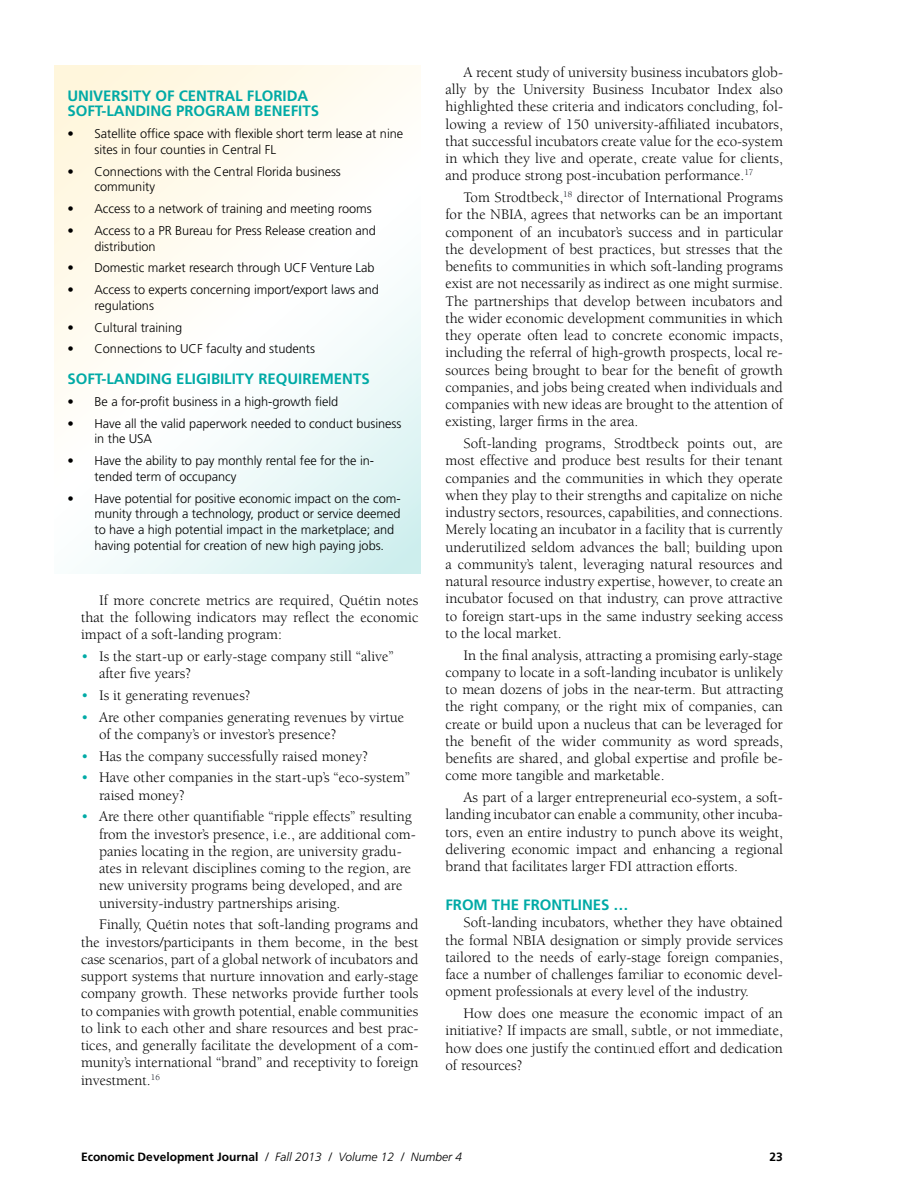
<style>
.page{position:relative;width:918px;height:1188px;background:#fff}
.page>*{position:absolute;margin:0;border:0;box-sizing:border-box;transform-origin:0 0}
.t1{font:15px/17.2px "Berkeley";color:#000;text-align:justify}
.t2{font:700 15px/15.8px "Frutiger";color:#00aaa6}
.t3{font:300 12.75px/15.8px "Frutiger";letter-spacing:-.005em;color:#000}
.t4{font:700 12px "Frutiger";color:#000}
.s1{color:#00aaa6}
.s2{font-weight:300;font-style:italic}
</style>
<div class="page">
<svg style="left:54px;top:66px;width:366px;height:507px"></svg>
<p class="t2" style="left:67px;top:87px;width:253px">UNIVERSITY OF CE NTRAL FLORIDA<br>SOFT-LANDING PROGRAM BE NEFITS</p>
<p class="t3" style="left:95px;top:126px;width:310px;text-indent:-27px">• Satellite office space with flexible short term lease at nine sites in four counties in Central FL</p>
<p class="t3" style="left:95px;top:163px;width:248px;text-indent:-27px">• Connections with the Central Florida business community</p>
<p class="t3" style="left:68px;top:201px;width:306px">• Access to a network of training and meeting rooms</p>
<p class="t3" style="left:95px;top:223px;width:283px;text-indent:-27px">• Access to a PR Bureau for Press Release creation and distribution</p>
<p class="t3" style="left:68px;top:260px;width:309px">• Domestic market research through UCF Venture Lab</p>
<p class="t3" style="left:95px;top:282px;width:286px;text-indent:-27px">• Access to experts concerning import/export laws and regulations</p>
<p class="t3" style="left:68px;top:319px;width:116px">• Cultural training</p>
<p class="t3" style="left:68px;top:341px;width:249px">• Connections to UCF faculty and students</p>
<p class="t2" style="left:68px;top:371px;width:201px">SOFT-LANDING ELIGIBILITY REQ</p>
<p class="t2" style="left:287px;top:371px;width:84px">UIREMENTS</p>
<p class="t3" style="left:68px;top:394px;width:272px">• Be a for-profit business in a high-growth field</p>
<p class="t3" style="left:95px;top:415px;width:308px;text-indent:-27px">• Have all the valid paperwork needed to conduct business in the USA</p>
<p class="t3" style="left:95px;top:453px;width:281px;text-indent:-27px">• Have the ability to pay monthly rental fee for the in&shy;tended term of occupancy</p>
<p class="t3" style="left:95px;top:490px;width:308px;text-indent:-27px">• Have potential for positive economic impact on the com&shy;munity through a technology, product or service deemed to have a high potential impact in the marketplace; and having potential for creation of new high paying jobs.</p>
<p class="t1" style="left:81px;top:592px;width:339px;text-indent:18px">If more concrete metrics are required, Quétin notes that the following indicators may reflect the economic impact of a soft-landing program:</p>
<p class="t1" style="left:99px;top:648px;width:296px;text-indent:-18px"><span class="s1">•</span> Is the start-up or early-stage company still “alive” after five years?</p>
<p class="t1" style="left:81px;top:687px;width:171px"><span class="s1">•</span> Is it generating revenues?</p>
<p class="t1" style="left:99px;top:709px;width:307px;text-indent:-18px"><span class="s1">•</span> Are other companies generating revenues by virtue of the company’s or investor’s presence?</p>
<p class="t1" style="left:81px;top:748px;width:289px"><span class="s1">•</span> Has the company successfully raised money?</p>
<p class="t1" style="left:99px;top:769px;width:313px;text-indent:-18px"><span class="s1">•</span> Have other companies in the start-up’s “eco-system” raised money?</p>
<p class="t1" style="left:99px;top:808px;width:318px;text-align:left;text-indent:-18px"><span class="s1">•</span> Are there other quantifiable “ripple effects” resulting from the investor’s presence, i.e., are additional com&shy;panies locating in the region, are university gradu&shy;ates in relevant disciplines coming to the region, are new university programs being developed, and are university-industry partnerships arising.</p>
<p class="t1" style="left:81px;top:916px;width:339px;text-indent:18px">Finally, Quétin notes that soft-landing programs and the investors/participants in them become, in the best case scenarios, part of a global network of incubators and support systems that nurture innovation and early-stage company growth. These networks provide further tools to companies with growth potential, enable communities to link to each other and share resources and best prac&shy;tices, and generally facilitate the development of a com&shy;munity’s international “brand” and receptivity to foreign investment.<sup>16</sup></p>
<p class="t1" style="left:446px;top:64px;width:339px;text-indent:18px">A recent study of university business incubators glob&shy;ally by the University Business Incubator Index also highlighted these criteria and indicators concluding, fol&shy;lowing a review of 150 university-affiliated incubators, that successful incubators create value for the eco-system in which they live and operate, create value for clients, and produce strong post-incubation performance.<sup>17</sup></p>
<p class="t1" style="left:445px;top:189px;width:339px;text-indent:18px">Tom Strodtbeck,<sup>18</sup> director of International Programs for the NBIA, agrees that networks can be an important component of an incubator’s success and in particular the development of best practices, but stresses that the benefits to communities in which soft-landing programs exist are not necessarily as indirect as one might surmise.<br>The partnerships that develop between incubators and the wider economic development communities in which they operate often lead to concrete economic impacts, including the referral of high-growth prospects, local re&shy;sources being brought to bear for the benefit of growth companies, and jobs being created when individuals and companies with new ideas are brought to the attention of existing, larger firms in the area.</p>
<p class="t1" style="left:445px;top:435px;width:339px;text-indent:18px">Soft-landing programs, Strodtbeck points out, are most effective and produce best results for their tenant companies and the communities in which they operate when they play to their strengths and capitalize on niche industry sectors, resources, capabilities, and connections.<br>Merely locating an incubator in a facility that is currently underutilized seldom advances the ball; building upon a community’s talent, leveraging natural resources and natural resource industry expertise, however, to create an incubator focused on that industry, can prove attractive to foreign start-ups in the same industry seeking access to the local market.</p>
<p class="t1" style="left:445px;top:647px;width:339px;text-indent:18px">In the final analysis, attracting a promising early-stage company to locate in a soft-landing incubator is unlikely to mean dozens of jobs in the near-term. But attracting the right company, or the right mix of companies, can create or build upon a nucleus that can be leveraged for the benefit of the wider community as word spreads, benefits are shared, and global expertise and profile be&shy;come more tangible and marketable.</p>
<p class="t1" style="left:445px;top:789px;width:339px;text-indent:18px">As part of a larger entrepreneurial eco-system, a soft&shy;landing incubator can enable a community, other incuba&shy;tors, even an entire industry to punch above its weight, delivering economic impact and enhancing a regional brand that facilitates larger FDI attraction efforts.</p>
<p class="t2" style="left:445px;top:897px;width:184px">FROM THE FRONTLINES …</p>
<p class="t1" style="left:445px;top:914px;width:339px;text-indent:18px">Soft-landing incubators, whether they have obtained the formal NBIA designation or simply provide services tailored to the needs of early-stage foreign companies, face a number of challenges familiar to economic devel&shy;opment professionals at every level of the industry.</p>
<p class="t1" style="left:445px;top:1005px;width:339px">How does one measure the economic impact of an initiative? If impacts are small, subtle, or not immediate, how does one justify the continued effort and dedication of resources?</p>
<p class="t4" style="left:81px;top:1150px;width:383px">ECONOMIC DEVELOPMENT JOURNAL <span class="s2">/ Fall 2013 / Volume 12 / Number 4</span></p>
<p class="t4" style="left:770px;top:1150px;width:15px">23</p>
</div>
